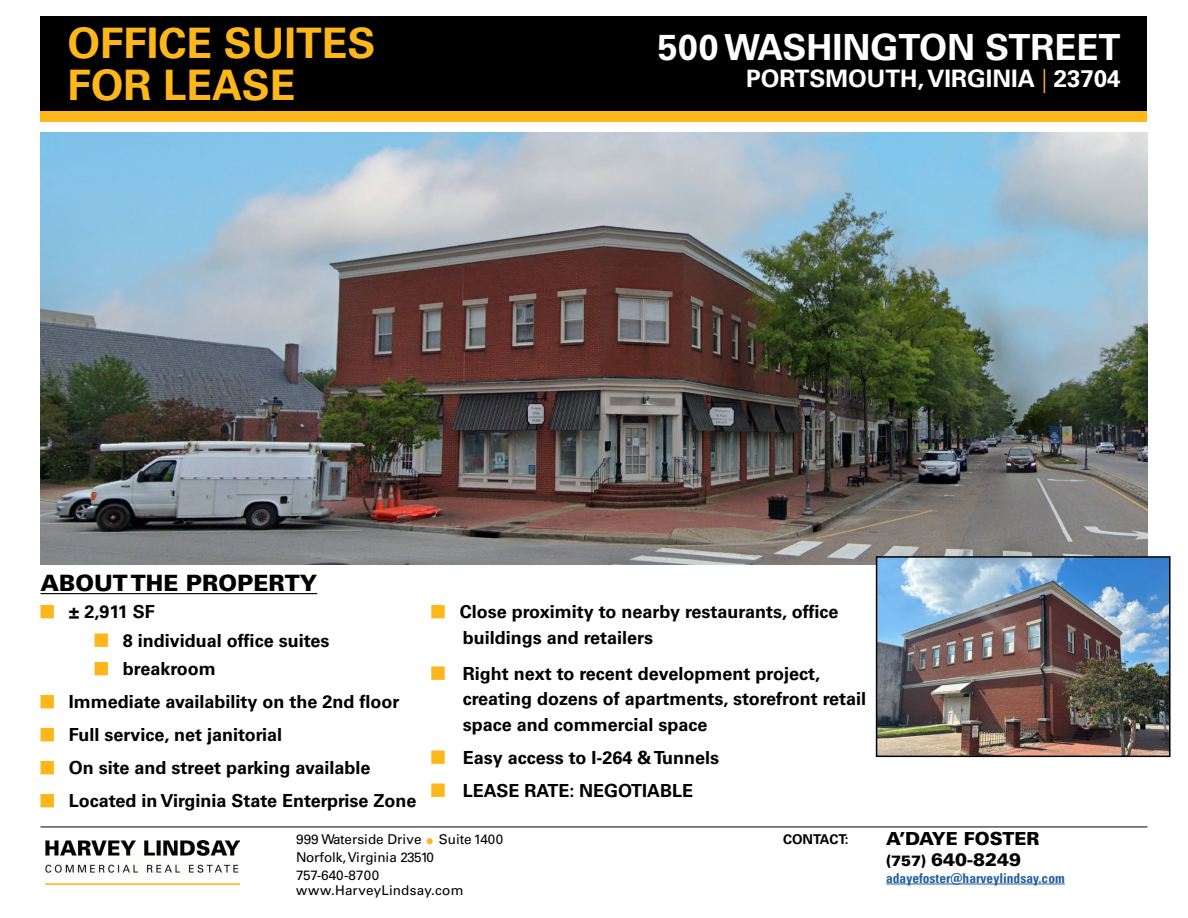
<style>
.page{position:relative;width:1188px;height:918px;background:#fff}
.page>*{position:absolute;margin:0;border:0;box-sizing:border-box;transform-origin:0 0}
.t1{font:700 42px/42px "Univers LT Pro 65";color:#fdb71a}
.t2{font:700 36px "Univers LT Pro 65";color:#fff}
.t3{font:700 24px "Univers LT Pro 65";color:#fff}
.t4{font:900 22.5px "Univers LT Pro 75";color:#000}
.t5{font:700 18px/25.5px "Univers LT Pro 65";color:#000}
.t6{font:900 18px/21.6px "Univers LT Pro 75";color:#000}
.t7{font:13.5px/18px "Univers LT Pro 55 Roman";color:#000}
.t8{font:700 condensed 13.5px "Univers LT Pro";color:#215e9e}
.t9{font:700 13.5px "Univers LT Pro 65";color:#000}
.s1{font-family:"Univers LT Pro 45";font-weight:300;color:#fdb71a}
.s2{color:#fdb71a}
.s3{font-size:15px}
</style>
<div class="page">
<hr style="left:40px;top:827px;width:1108px;height:1px;background:#000">
<hr style="left:886px;top:884px;width:179px;height:1px;background:#215e9e">
<img style="left:45px;top:841px;width:195px;height:43px">
<img style="left:40px;top:132px;width:1108px;height:433px">
<hr style="left:40px;top:593px;width:277px;height:1px;background:#000">
<div style="left:40px;top:111px;width:1108px;height:11px;background:#fdb71a"></div>
<div style="left:40px;top:17px;width:1108px;height:94px;background:#000"></div>
<img style="left:879px;top:559px;width:289px;height:195px">
<div style="left:876px;top:556px;width:295px;height:201px;border:2px solid #000"></div>
<h1 class="t1" style="left:68px;top:20px;width:310px">OFFICE SUITES<br>FOR LEASE</h1>
<h2 class="t2" style="left:658px;top:21px;width:464px">500 WASHINGTON STREET</h2>
<h3 class="t3" style="left:746px;top:61px;width:376px">PORTSMOUTH, VIRGINIA <span class="s1">|</span> 23704</h3>
<p class="t4" style="left:40px;top:568px;width:278px">ABOUT THE PROPERTY</p>
<p class="t5" style="left:40px;top:598px;width:116px"><span class="s2">■</span> ± 2,911 SF</p>
<p class="t5" style="left:94px;top:627px;width:236px"><span class="s2">■</span> 8 individual office suites</p>
<p class="t5" style="left:94px;top:655px;width:123px"><span class="s2">■</span> breakroom</p>
<p class="t5" style="left:40px;top:688px;width:361px"><span class="s2">■</span> Immediate availability on the 2nd floor</p>
<p class="t5" style="left:40px;top:721px;width:243px"><span class="s2">■</span> Full service, net janitorial</p>
<p class="t5" style="left:40px;top:754px;width:331px"><span class="s2">■</span> On site and street parking available</p>
<p class="t5" style="left:40px;top:787px;width:377px"><span class="s2">■</span> Located in Virginia State Enterprise Zone</p>
<p class="t5" style="left:463px;top:598px;width:377px;text-indent:-32px"><span class="s2">■</span> Close proximity to nearby restaurants, office buildings and retailers</p>
<p class="t5" style="left:463px;top:660px;width:405px;text-indent:-32px"><span class="s2">■</span> Right next to recent development project, creating dozens of apartments, storefront retail space and commercial space</p>
<p class="t5" style="left:431px;top:744px;width:289px"><span class="s2">■</span> Easy access to I-264 &amp; Tunnels</p>
<p class="t5" style="left:431px;top:777px;width:264px"><span class="s2">■</span> LEASE RATE: NEGOTIABLE</p>
<p class="t7" style="left:296px;top:830px;width:209px">999 Waterside Drive <span class="s2">■</span> Suite 1400<br>Norfolk, Virginia 23510<br>757-640-8700</p>
<p class="t7" style="left:296px;top:881px;width:169px">www.HarveyLindsay.com</p>
<p class="t9" style="left:783px;top:830px;width:67px">CONTACT:</p>
<p class="t6" style="left:886px;top:827px;width:155px">A’DAYE FOSTER <span class="s3">(757)</span> 640-8249</p>
<p class="t8" style="left:886px;top:870px;width:180px">adayefoster@harveylindsay.com</p>
</div>
